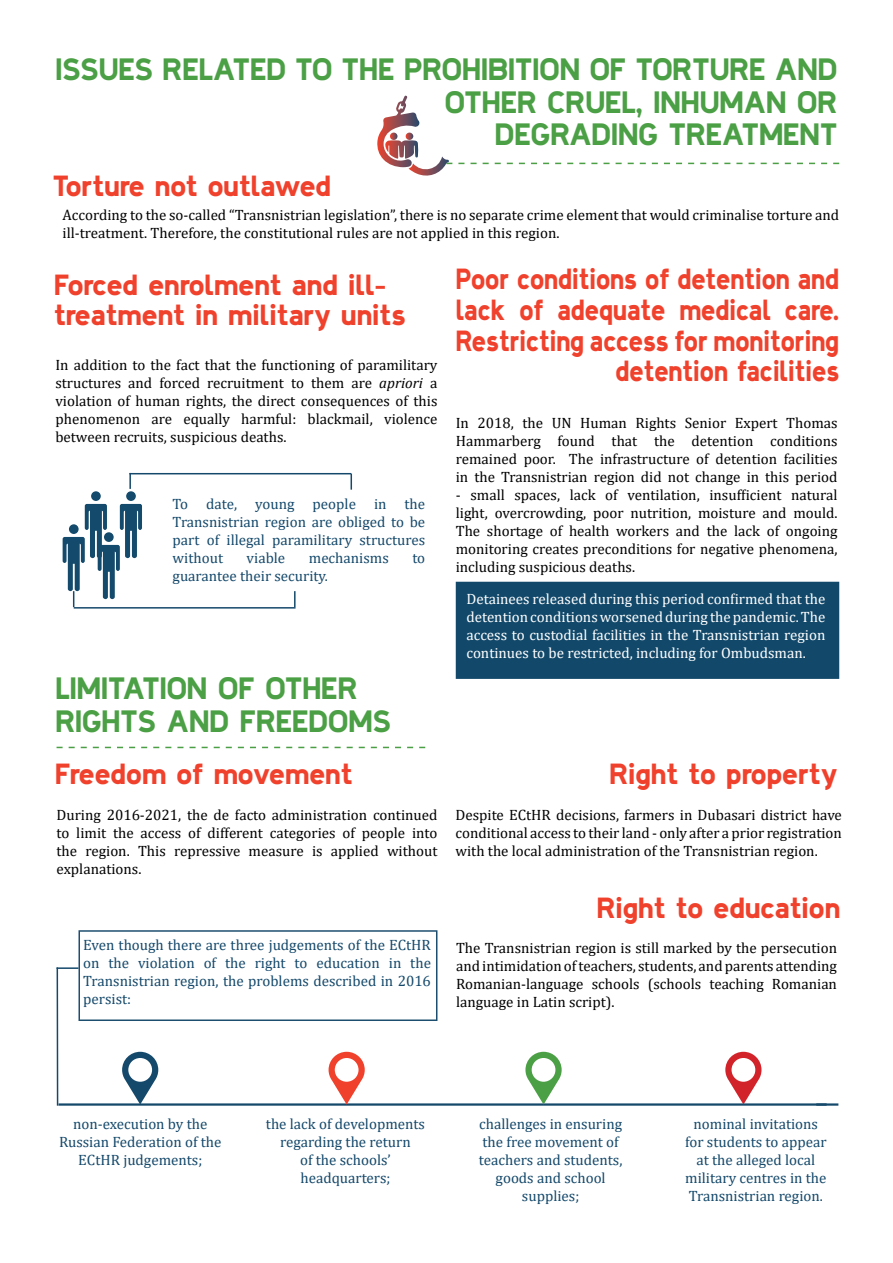
<style>
.page{position:relative;width:893px;height:1263px;background:#fff}
.page>*{position:absolute;margin:0;border:0;box-sizing:border-box;transform-origin:0 0}
.t1{font:27px/32.4px "Quarry Digger";color:#4b9f45;text-align:right}
.t2{font:25.5px/30.6px "Quarry Digger";color:#ef412c}
.t3{font:25.5px/30.6px "Quarry Digger";color:#ef412c;text-align:right;scale:.9 1}
.t4{font:15px/18px "Cambria";color:#000;text-align:justify}
.t5{font:15px/18px "Cambria";color:#15496b;text-align:center}
.t6{font:15px/18px "Cambria";color:#fff;text-align:justify}
.s1{font-style:italic}
</style>
<div class="page">
<hr style="left:74px;top:607px;width:222px;height:2px;background:#15496b">
<svg style="left:294px;top:591px;width:2px;height:16px"></svg>
<hr style="left:129px;top:473px;width:222px;height:1px;background:#15496b">
<svg style="left:129px;top:473px;width:2px;height:16px"></svg>
<svg style="left:351px;top:474px;width:1px;height:16px"></svg>
<div style="left:126px;top:491px;width:10px;height:10px;background:#144a6b;border-radius:50%"></div>
<div style="left:91px;top:491px;width:10px;height:10px;background:#144a6b;border-radius:50%"></div>
<svg style="left:63px;top:504px;width:79px;height:103px"></svg>
<div style="left:456px;top:582px;width:383px;height:97px;background:#12496b;border:2px solid #12496b"></div>
<div style="left:79px;top:930px;width:358px;height:91px;border:2px solid #15496b"></div>
<hr style="left:58px;top:1103px;width:769px;height:3px;background:#15496b">
<svg style="left:122px;top:1052px;width:36px;height:52px"></svg>
<div style="left:128px;top:1058px;width:24px;height:24px;background:#fff;border-radius:50%"></div>
<svg style="left:329px;top:1052px;width:36px;height:52px"></svg>
<div style="left:335px;top:1058px;width:23px;height:24px;background:#fff;border-radius:50%"></div>
<svg style="left:525px;top:1052px;width:37px;height:52px"></svg>
<div style="left:532px;top:1058px;width:23px;height:24px;background:#fff;border-radius:50%"></div>
<svg style="left:725px;top:1052px;width:36px;height:52px"></svg>
<div style="left:732px;top:1058px;width:23px;height:24px;background:#fff;border-radius:50%"></div>
<hr style="left:57px;top:967px;width:1px;height:139px;background:#15496b">
<hr style="left:57px;top:967px;width:22px;height:2px;background:#15496b">
<hr style="left:816px;top:1103px;width:22px;height:3px;background:#15496b">
<svg style="left:57px;top:747px;width:368px;height:1px"></svg>
<svg style="left:377px;top:96px;width:462px;height:80px"></svg>
<h1 class="t1" style="left:55px;top:53px;width:783px">ISSUES RELATED TO THE PROHIBITION OF TORTURE AND<br>OTHER CRUEL, INHUMAN OR<br>DEGRADING TREATMENT</h1>
<h2 class="t2" style="left:53px;top:170px;width:280px">Torture not outlawed</h2>
<p class="t4" style="left:63px;top:206px;width:778px">According to the so-called “Transnistrian legislation”, there is no separate crime element that would criminalise torture and ill-treatment. Therefore, the constitutional rules are not applied in this region.</p>
<h2 class="t3" style="left:456px;top:264px;width:428px">Poor conditions of detention and lack of adequate medical care.<br>Restricting access for monitoring detention facilities</h2>
<p class="t4" style="left:456px;top:414px;width:383px">In 2018, the UN Human Rights Senior Expert Thomas Hammarberg found that the detention conditions remained poor. The infrastructure of detention facilities in the Transnistrian region did not change in this period</p>
<p class="t4" style="left:456px;top:486px;width:383px">- small spaces, lack of ventilation, insufficient natural light, overcrowding, poor nutrition, moisture and mould.<br>The shortage of health workers and the lack of ongoing monitoring creates preconditions for negative phenomena, including suspicious deaths.</p>
<h2 class="t2" style="left:54px;top:269px;width:353px">Forced enrolment and ill&shy;treatment in military units</h2>
<p class="t4" style="left:55px;top:355px;width:384px">In addition to the fact that the functioning of paramilitary structures and forced recruitment to them are <span class="s1">apriori</span> a violation of human rights, the direct consequences of this phenomenon are equally harmful: blackmail, violence between recruits, suspicious deaths.</p>
<p class="t5" style="left:173px;top:495px;width:254px;text-align:justify">To date, young people in the Transnistrian region are obliged to be part of illegal paramilitary structures without</p>
<p class="t5" style="left:247px;top:549px;width:40px">viable</p>
<p class="t5" style="left:309px;top:549px;width:81px">mechanisms</p>
<p class="t5" style="left:412px;top:549px;width:14px">to</p>
<p class="t5" style="left:173px;top:567px;width:157px">guarantee their security.</p>
<h1 class="t1" style="left:55px;top:672px;width:337px;text-align:left">LIMITATION OF OTHER<br>RIGHTS AND FREEDOMS</h1>
<h2 class="t2" style="left:55px;top:759px;width:299px">Freedom of movement</h2>
<p class="t4" style="left:57px;top:806px;width:382px">During 2016-2021, the de facto administration continued to limit the access of different categories of people into the region. This repressive measure is applied without explanations.</p>
<p class="t5" style="left:83px;top:936px;width:349px;text-align:justify">Even though there are three judgements of the ECtHR on the violation of the right to education in the Transnistrian region, the problems described in 2016 persist:</p>
<p class="t6" style="left:466px;top:590px;width:360px">Detainees released during this period confirmed that the detention conditions worsened during the pandemic. The access to custodial facilities in the Transnistrian region continues to be restricted, including for Ombudsman.</p>
<h2 class="t2" style="left:609px;top:759px;width:230px">Right to property</h2>
<p class="t4" style="left:455px;top:806px;width:388px">Despite ECtHR decisions, farmers in Dubasari district have conditional access to their land - only after a prior registration with the local administration of the Transnistrian region.</p>
<h2 class="t2" style="left:597px;top:892px;width:245px">Right to education</h2>
<p class="t4" style="left:456px;top:939px;width:382px">The Transnistrian region is still marked by the persecution and intimidation of teachers, students, and parents attending Romanian-language schools (schools teaching Romanian language in Latin script).</p>
<p class="t5" style="left:59px;top:1115px;width:164px">non-execution by the<br>Russian Federation of the<br>ECtHR judgements;</p>
<p class="t5" style="left:266px;top:1115px;width:161px">the lack of developments regarding the return<br>of the schools’ headquarters;</p>
<p class="t5" style="left:479px;top:1115px;width:145px">challenges in ensuring the free movement of teachers and students, goods and school supplies;</p>
<p class="t5" style="left:685px;top:1115px;width:143px">nominal invitations for students to appear at the alleged local military centres in the<br>Transnistrian region.</p>
</div>
